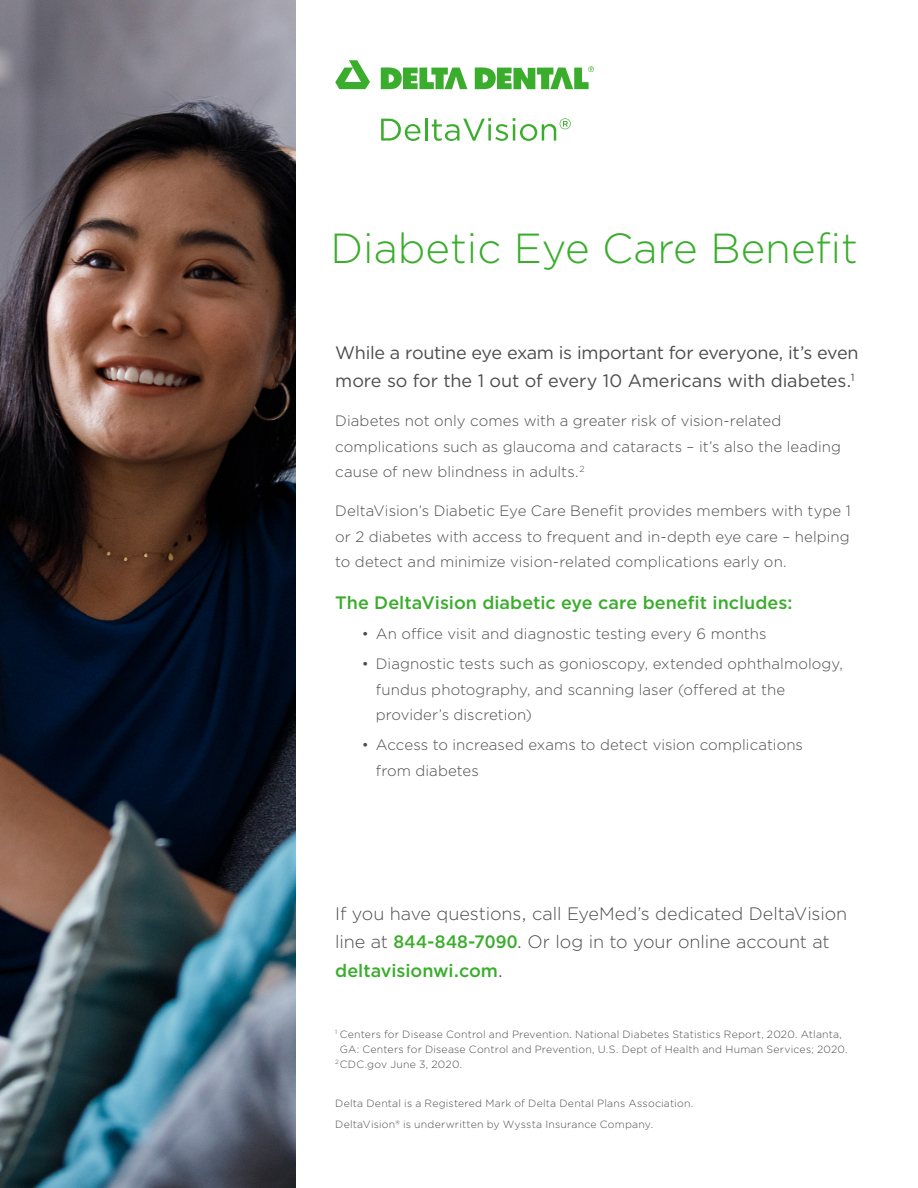
<style>
.page{position:relative;width:918px;height:1188px;background:#fff}
.page>*{position:absolute;margin:0;border:0;box-sizing:border-box;transform-origin:0 0}
.Headline{font:300 42px "Gotham";color:#3aad2c}
.bold_10_14{font:300 18px/28.5px "Gotham";letter-spacing:-.005em;color:#4d4d4f}
.Subhead_Caps_Regular{font:18px/28.5px "Gotham";letter-spacing:-.015em;color:#4d4d4f}
.Subhead_Caps_Regular-2{font:500 18px "Gotham";color:#3aad2c}
.body_0_03{font:300 15px/25.5px "Gotham";letter-spacing:.005em;color:#4d4d4f}
.footnotes{font:300 10.5px/15px "Gotham";letter-spacing:.02em;color:#4c4e4f;text-align:center}
.s1{font-weight:500;color:#3aad2c}
</style>
<div class="page">
<img style="left:0;top:0;width:295px;height:1188px">
<svg style="left:335px;top:60px;width:35px;height:29px"></svg>
<svg style="left:381px;top:67px;width:86px;height:22px"></svg>
<svg style="left:475px;top:66px;width:119px;height:23px"></svg>
<svg style="left:381px;top:119px;width:39px;height:22px"></svg>
<hr style="left:425px;top:118px;width:2px;height:23px;background:#3aad2c">
<svg style="left:432px;top:118px;width:139px;height:23px"></svg>
<p class="Headline" style="left:330px;top:222px;width:529px">Diabetic Eye Care Benefit</p>
<p class="Subhead_Caps_Regular" style="left:335px;top:338px;width:525px">While a routine eye exam is important for everyone, it’s even more so for the 1 out of every 10 Americans with diabetes.<sup>1</sup></p>
<p class="body_0_03" style="left:335px;top:408px;width:507px">Diabetes not only comes with a greater risk of vision-related complications such as glaucoma and cataracts – it’s also the leading cause of new blindness in adults.<sup>2</sup></p>
<p class="body_0_03" style="left:335px;top:498px;width:517px;text-align:justify">DeltaVision’s Diabetic Eye Care Benefit provides members with type 1 or 2 diabetes with access to frequent and in-depth eye care – helping to detect and minimize vision-related complications early on.</p>
<p class="Subhead_Caps_Regular-2" style="left:335px;top:591px;width:459px">The DeltaVision diabetic eye care benefit includes:</p>
<p class="body_0_03" style="left:362px;top:621px;width:406px">• An office visit and diagnostic testing every 6 months</p>
<p class="body_0_03" style="left:376px;top:651px;width:469px;text-indent:-14px">• Diagnostic tests such as gonioscopy, extended ophthalmology, fundus photography, and scanning laser (offered at the provider’s discretion)</p>
<p class="body_0_03" style="left:376px;top:732px;width:429px;text-indent:-14px">• Access to increased exams to detect vision complications from diabetes</p>
<p class="bold_10_14" style="left:335px;top:899px;width:513px">If you have questions, call EyeMed’s dedicated DeltaVision line at <span class="s1">844-848-7090</span>. Or log in to your online account at <span class="s1">deltavisionwi.com</span>.</p>
<p class="footnotes" style="left:335px;top:1026px;width:514px"><sup>1</sup> Centers for Disease Control and Prevention. National Diabetes Statistics Report, 2020. Atlanta,<br>GA: Centers for Disease Control and Prevention, U.S. Dept of Health and Human Services; 2020.</p>
<p class="footnotes" style="left:335px;top:1056px;width:128px"><sup>2</sup>CDC.gov June 3, 2020.</p>
<p class="footnotes" style="left:335px;top:1096px;width:360px">Delta Dental is a Registered Mark of Delta Dental Plans Association.</p>
<p class="footnotes" style="left:335px;top:1117px;width:320px">DeltaVision® is underwritten by Wyssta Insurance Company.</p>
</div>
